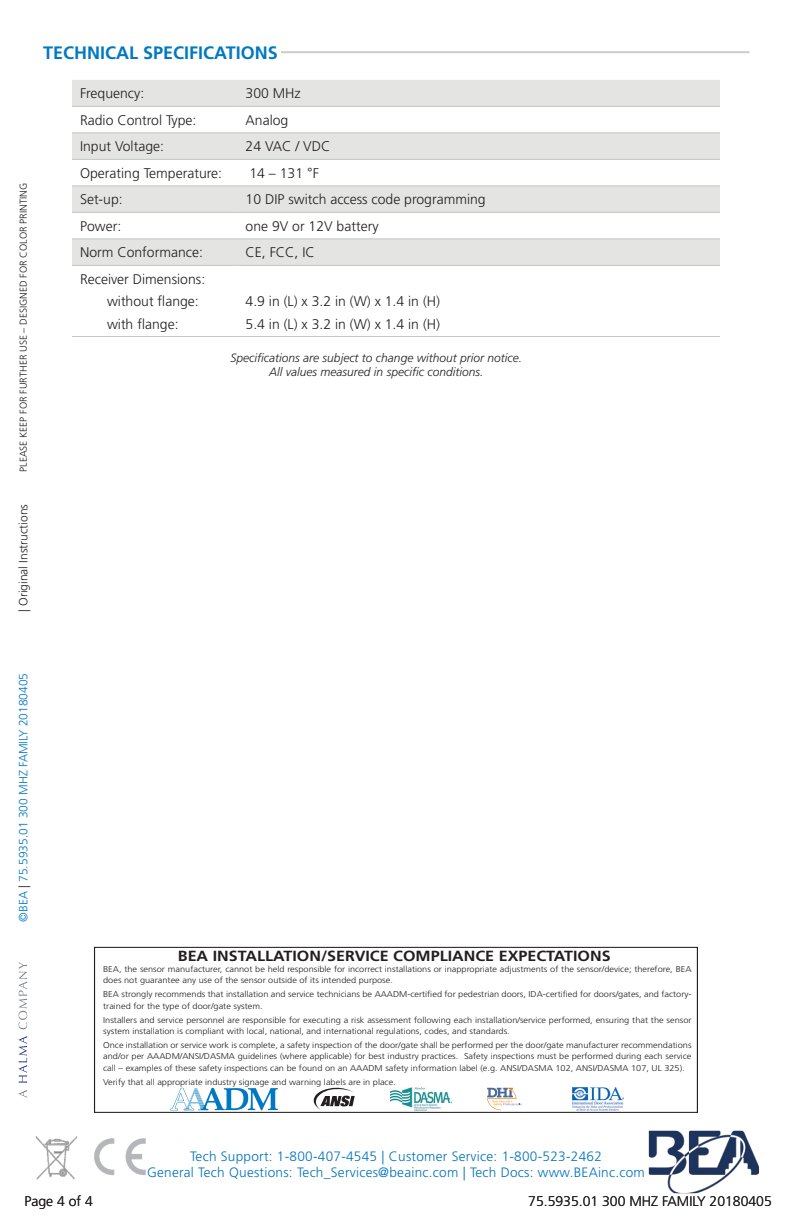
<style>
.page{position:relative;width:792px;height:1224px;background:#fff}
.page>*{position:absolute;margin:0;border:0;box-sizing:border-box;transform-origin:0 0}
.t1{font:700 18px "Frutiger LT Std";color:#0079c2}
.t2{font:700 14.6px "Frutiger LT Std";color:#231f20;scale:1.1 1}
.t3{font:300 14px "Frutiger LT Std";color:#231f20}
.t4{font:300 13.6px/16.4px "Frutiger LT Std";letter-spacing:.02em;color:#0073bc;text-align:center}
.t5{font:italic 300 12px "Frutiger LT Std";color:#231f20}
.t6{font:300 12px "Frutiger LT Std";color:#0079c2}
.t7{font:300 12px "Frutiger LT Std";color:#231f20}
.t8{font:300 10px "Frutiger LT Std";color:#231f20}
.t9{font:300 8.4px/11.6px "Frutiger LT Std";color:#231f20;scale:1.1 1}
.s1{font-family:"Arial";font-weight:400}
.s2{color:#231f20}
</style>
<div class="page">
<img style="left:650px;top:1132px;width:108px;height:60px">
<div style="left:647px;top:1129px;width:114px;height:66px;border:2px solid #fff"></div>
<img style="left:35px;top:1136px;width:42px;height:44px">
<svg style="left:19px;top:1090px;width:8px;height:8px"></svg>
<svg style="left:18px;top:962px;width:9px;height:68px"></svg>
<svg style="left:19px;top:1036px;width:9px;height:47px"></svg>
<img style="left:94px;top:1138px;width:52px;height:37px">
<hr style="left:43px;top:51px;width:707px;height:2px;background:#969991">
<svg style="left:170px;top:1088px;width:108px;height:22px"></svg>
<svg style="left:314px;top:1088px;width:41px;height:22px"></svg>
<img style="left:391px;top:1088px;width:61px;height:22px">
<svg style="left:487px;top:1088px;width:35px;height:22px"></svg>
<img style="left:572px;top:1088px;width:51px;height:22px">
<div style="left:94px;top:947px;width:604px;height:166px;border:1px solid #231f20"></div>
<div style="left:43px;top:43px;width:238px;height:18px;background:#fff"></div>
<svg style="left:72px;top:80px;width:648px;height:185px;fill:#e4e5e3"></svg>
<hr style="left:72px;top:106px;width:166px;height:1px;background:#c3c6c1">
<hr style="left:238px;top:106px;width:482px;height:1px;background:#c3c6c1">
<hr style="left:72px;top:132px;width:166px;height:1px;background:#c3c6c1">
<hr style="left:238px;top:132px;width:482px;height:1px;background:#c3c6c1">
<hr style="left:72px;top:159px;width:166px;height:1px;background:#c3c6c1">
<hr style="left:238px;top:159px;width:482px;height:1px;background:#c3c6c1">
<hr style="left:72px;top:185px;width:166px;height:1px;background:#c3c6c1">
<hr style="left:238px;top:185px;width:482px;height:1px;background:#c3c6c1">
<hr style="left:72px;top:212px;width:166px;height:1px;background:#c3c6c1">
<hr style="left:238px;top:212px;width:482px;height:1px;background:#c3c6c1">
<hr style="left:72px;top:238px;width:166px;height:1px;background:#c3c6c1">
<hr style="left:238px;top:238px;width:482px;height:1px;background:#c3c6c1">
<hr style="left:72px;top:265px;width:166px;height:1px;background:#c3c6c1">
<hr style="left:238px;top:265px;width:482px;height:1px;background:#c3c6c1">
<hr style="left:72px;top:336px;width:166px;height:1px;background:#c3c6c1">
<hr style="left:238px;top:336px;width:482px;height:1px;background:#c3c6c1">
<p class="t8" style="left:18px;top:472px;width:290px;rotate:-90deg">PLEASE KEEP FOR FURTHER USE – DESIGNED FOR COLOR PRINTING</p>
<p class="t1" style="left:43px;top:42px;width:236px">TECHNICAL SPECIFICATIONS</p>
<p class="t3" style="left:80px;top:86px;width:66px">Frequency:</p>
<p class="t3" style="left:246px;top:86px;width:57px">300 MHz</p>
<p class="t3" style="left:80px;top:112px;width:118px">Radio Control Type:</p>
<p class="t3" style="left:246px;top:112px;width:44px">Analog</p>
<p class="t3" style="left:80px;top:139px;width:86px">Input Voltage:</p>
<p class="t3" style="left:246px;top:139px;width:86px">24 VAC / VDC</p>
<p class="t3" style="left:80px;top:165px;width:144px">Operating Temperature:</p>
<p class="t3" style="left:249px;top:165px;width:71px">14 – 131 <span class="s1">°</span>F</p>
<p class="t3" style="left:80px;top:192px;width:44px">Set-up:</p>
<p class="t3" style="left:246px;top:192px;width:242px">10 DIP switch access code programming</p>
<p class="t3" style="left:80px;top:218px;width:43px">Power:</p>
<p class="t3" style="left:246px;top:218px;width:135px">one 9V or 12V battery</p>
<p class="t3" style="left:80px;top:245px;width:124px">Norm Conformance:</p>
<p class="t3" style="left:246px;top:245px;width:71px">CE, FCC, IC</p>
<p class="t3" style="left:80px;top:271px;width:127px">Receiver Dimensions:</p>
<p class="t3" style="left:107px;top:293px;width:93px">without flange:</p>
<p class="t3" style="left:107px;top:316px;width:73px">with flange:</p>
<p class="t3" style="left:246px;top:293px;width:196px">4.9 in (L) x 3.2 in (W) x 1.4 in (H)</p>
<p class="t3" style="left:246px;top:316px;width:196px">5.4 in (L) x 3.2 in (W) x 1.4 in (H)</p>
<p class="t5" style="left:231px;top:351px;width:293px">Specifications are subject to change without prior notice.</p>
<p class="t5" style="left:269px;top:365px;width:216px">All values measured in specific conditions.</p>
<p class="t7" style="left:16px;top:612px;width:110px;rotate:-90deg">| Original Instructions</p>
<p class="t6" style="left:16px;top:922px;width:250px;rotate:-90deg">©BEA <span class="s2">|</span> 75.5935.01 300 MHZ FAMILY 20180405</p>
<p class="t2" style="left:178px;top:947px;width:395px">BEA INSTALLATION/SERVICE COMPLIANCE EXPECTATIONS</p>
<p class="t9" style="left:103px;top:963px;width:536px">BEA, the sensor manufacturer, cannot be held responsible for incorrect installations or inappropriate adjustments of the sensor/device; therefore, BEA does not guarantee any use of the sensor outside of its intended purpose.</p>
<p class="t9" style="left:103px;top:989px;width:536px">BEA strongly recommends that installation and service technicians be AAADM-certified for pedestrian doors, IDA-certified for doors/gates, and factory&shy;trained for the type of door/gate system.</p>
<p class="t9" style="left:103px;top:1014px;width:536px">Installers and service personnel are responsible for executing a risk assessment following each installation/service performed, ensuring that the sensor system installation is compliant with local, national, and international regulations, codes, and standards.</p>
<p class="t9" style="left:103px;top:1039px;width:536px;text-align:justify">Once installation or service work is complete, a safety inspection of the door/gate shall be performed per the door/gate manufacturer recommendations and/or per AAADM/ANSI/DASMA guidelines (where applicable) for best industry practices. Safety inspections must be performed during each service call – examples of these safety inspections can be found on an AAADM safety information label (e.g. ANSI/DASMA 102, ANSI/DASMA 107, UL 325).</p>
<p class="t9" style="left:103px;top:1076px;width:268px">Verify that all appropriate industry signage and warning labels are in place.</p>
<p class="t4" style="left:147px;top:1148px;width:499px">Tech Support: 1-800-407-4545 | Customer Service: 1-800-523-2462<br>General Tech Questions: Tech_Services@beainc.com | Tech Docs: www.BEAinc.com</p>
<h3 class="t3" style="left:24px;top:1193px;width:70px">Page 4 of 4</h3>
<h3 class="t3" style="left:528px;top:1193px;width:245px">75.5935.01 300 MHZ FAMILY 20180405</h3>
</div>
